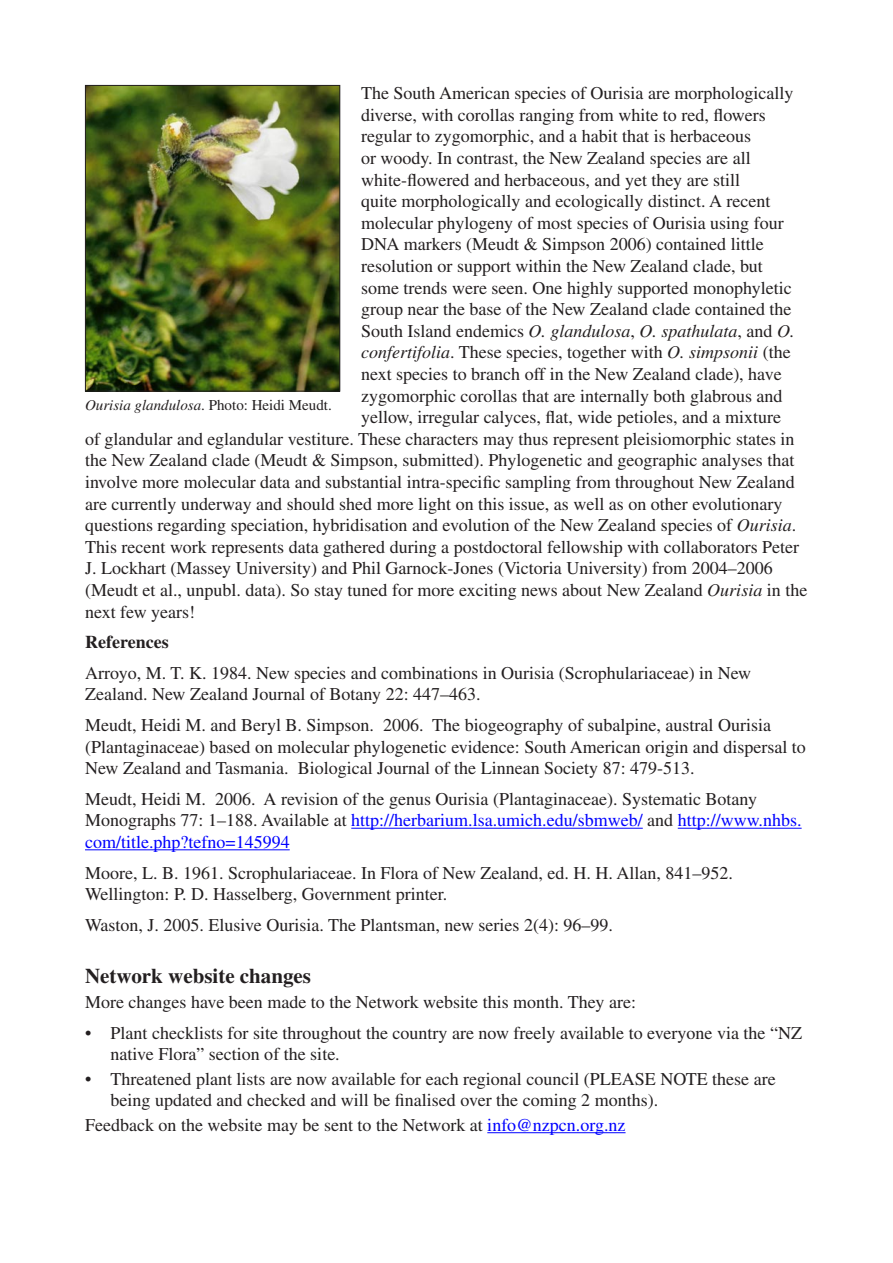
<style>
.page{position:relative;width:893px;height:1263px;background:#fff}
.page>*{position:absolute;margin:0;border:0;box-sizing:border-box;transform-origin:0 0}
.t1{font:700 21px "Times";color:#231f20}
.t2{font:18px/21.6px "Times";color:#231f20}
.t3{font:italic 18px "Times";color:#231f20}
.t4{font:700 18px "Times";color:#231f20}
.t5{font:15px "Times";color:#231f20}
.s1{font-style:normal}
.s2{font-style:italic}
.s3{color:#00f}
</style>
<div class="page">
<hr style="left:351px;top:828px;width:292px;height:1px;background:#00f">
<hr style="left:678px;top:828px;width:124px;height:1px;background:#00f">
<hr style="left:85px;top:849px;width:205px;height:1px;background:#00f">
<hr style="left:487px;top:1132px;width:139px;height:1px;background:#00f">
<img style="left:87px;top:87px;width:251px;height:302px">
<div style="left:85px;top:85px;width:255px;height:306px;border:1px solid #231f20"></div>
<p class="t2" style="left:361px;top:82px;width:434px">The South American species of Ourisia are morphologically</p>
<p class="t2" style="left:361px;top:104px;width:406px">diverse, with corollas ranging from white to red, flowers</p>
<p class="t2" style="left:361px;top:125px;width:392px">regular to zygomorphic, and a habit that is herbaceous</p>
<p class="t2" style="left:361px;top:147px;width:391px">or woody. In contrast, the New Zealand species are all</p>
<p class="t2" style="left:361px;top:169px;width:381px">white-flowered and herbaceous, and yet they are still</p>
<p class="t2" style="left:361px;top:190px;width:411px">quite morphologically and ecologically distinct. A recent</p>
<p class="t2" style="left:361px;top:212px;width:424px">molecular phylogeny of most species of Ourisia using four</p>
<p class="t2" style="left:361px;top:233px;width:404px">DNA markers (Meudt &amp; Simpson 2006) contained little</p>
<p class="t2" style="left:361px;top:255px;width:403px">resolution or support within the New Zealand clade, but</p>
<p class="t2" style="left:361px;top:277px;width:432px">some trends were seen. One highly supported monophyletic</p>
<p class="t2" style="left:361px;top:298px;width:432px">group near the base of the New Zealand clade contained the</p>
<p class="t3" style="left:361px;top:321px;width:435px"><span class="s1">South Island endemics</span> O. glandulosa<span class="s1">,</span> O. spathulata<span class="s1">, and</span> O.</p>
<p class="t2" style="left:361px;top:341px;width:431px"><span class="s2">confertifolia</span>. These species, together with <span class="s2">O. simpsonii</span> (the</p>
<p class="t2" style="left:361px;top:363px;width:422px">next species to branch off in the New Zealand clade), have</p>
<p class="t2" style="left:361px;top:385px;width:423px">zygomorphic corollas that are internally both glabrous and</p>
<p class="t2" style="left:361px;top:406px;width:422px">yellow, irregular calyces, flat, wide petioles, and a mixture</p>
<p class="t2" style="left:85px;top:428px;width:711px">of glandular and eglandular vestiture. These characters may thus represent pleisiomorphic states in</p>
<p class="t2" style="left:85px;top:449px;width:711px">the New Zealand clade (Meudt &amp; Simpson, submitted). Phylogenetic and geographic analyses that</p>
<p class="t2" style="left:85px;top:471px;width:711px">involve more molecular data and substantial intra-specific sampling from throughout New Zealand</p>
<p class="t2" style="left:85px;top:493px;width:699px">are currently underway and should shed more light on this issue, as well as on other evolutionary</p>
<p class="t2" style="left:85px;top:514px;width:713px">questions regarding speciation, hybridisation and evolution of the New Zealand species of <span class="s2">Ourisia</span>.</p>
<p class="t2" style="left:85px;top:536px;width:716px">This recent work represents data gathered during a postdoctoral fellowship with collaborators Peter</p>
<p class="t2" style="left:85px;top:557px;width:689px">J. Lockhart (Massey University) and Phil Garnock-Jones (Victoria University) from 2004–2006</p>
<p class="t2" style="left:85px;top:579px;width:724px">(Meudt et al., unpubl. data). So stay tuned for more exciting news about New Zealand <span class="s2">Ourisia</span> in the</p>
<p class="t2" style="left:85px;top:601px;width:112px">next few years!</p>
<p class="t4" style="left:85px;top:631px;width:85px">References</p>
<p class="t2" style="left:85px;top:662px;width:668px">Arroyo, M. T. K. 1984. New species and combinations in Ourisia (Scrophulariaceae) in New<br>Zealand. New Zealand Journal of Botany 22: 447–463.</p>
<p class="t2" style="left:85px;top:714px;width:722px">Meudt, Heidi M. and Beryl B. Simpson. 2006. The biogeography of subalpine, austral Ourisia (Plantaginaceae) based on molecular phylogenetic evidence: South American origin and dispersal to<br>New Zealand and Tasmania. Biological Journal of the Linnean Society 87: 479-513.</p>
<p class="t2" style="left:85px;top:788px;width:718px">Meudt, Heidi M. 2006. A revision of the genus Ourisia (Plantaginaceae). Systematic Botany<br>Monographs 77: 1–188. Available at <span class="s3">http://herbarium.lsa.umich.edu/sbmweb/</span> and <span class="s3">http://www.nhbs. com/title.php?tefno=145994</span></p>
<p class="t2" style="left:85px;top:862px;width:649px">Moore, L. B. 1961. Scrophulariaceae. In Flora of New Zealand, ed. H. H. Allan, 841–952.<br>Wellington: P. D. Hasselberg, Government printer.</p>
<p class="t2" style="left:85px;top:914px;width:530px">Waston, J. 2005. Elusive Ourisia. The Plantsman, new series 2(4): 96–99.</p>
<p class="t1" style="left:85px;top:964px;width:228px">Network website changes</p>
<p class="t2" style="left:85px;top:991px;width:552px">More changes have been made to the Network website this month. They are:</p>
<p class="t2" style="left:111px;top:1021px;width:693px;text-indent:-26px">• Plant checklists for site throughout the country are now freely available to everyone via the “NZ native Flora” section of the site.</p>
<p class="t2" style="left:111px;top:1068px;width:667px;text-indent:-26px">• Threatened plant lists are now available for each regional council (PLEASE NOTE these are being updated and checked and will be finalised over the coming 2 months).</p>
<p class="t2" style="left:85px;top:1114px;width:542px">Feedback on the website may be sent to the Network at <span class="s3">info@nzpcn.org.nz</span></p>
<p class="t5" style="left:85px;top:397px;width:248px"><span class="s2">Ourisia glandulosa</span>. Photo: Heidi Meudt.</p>
</div>
